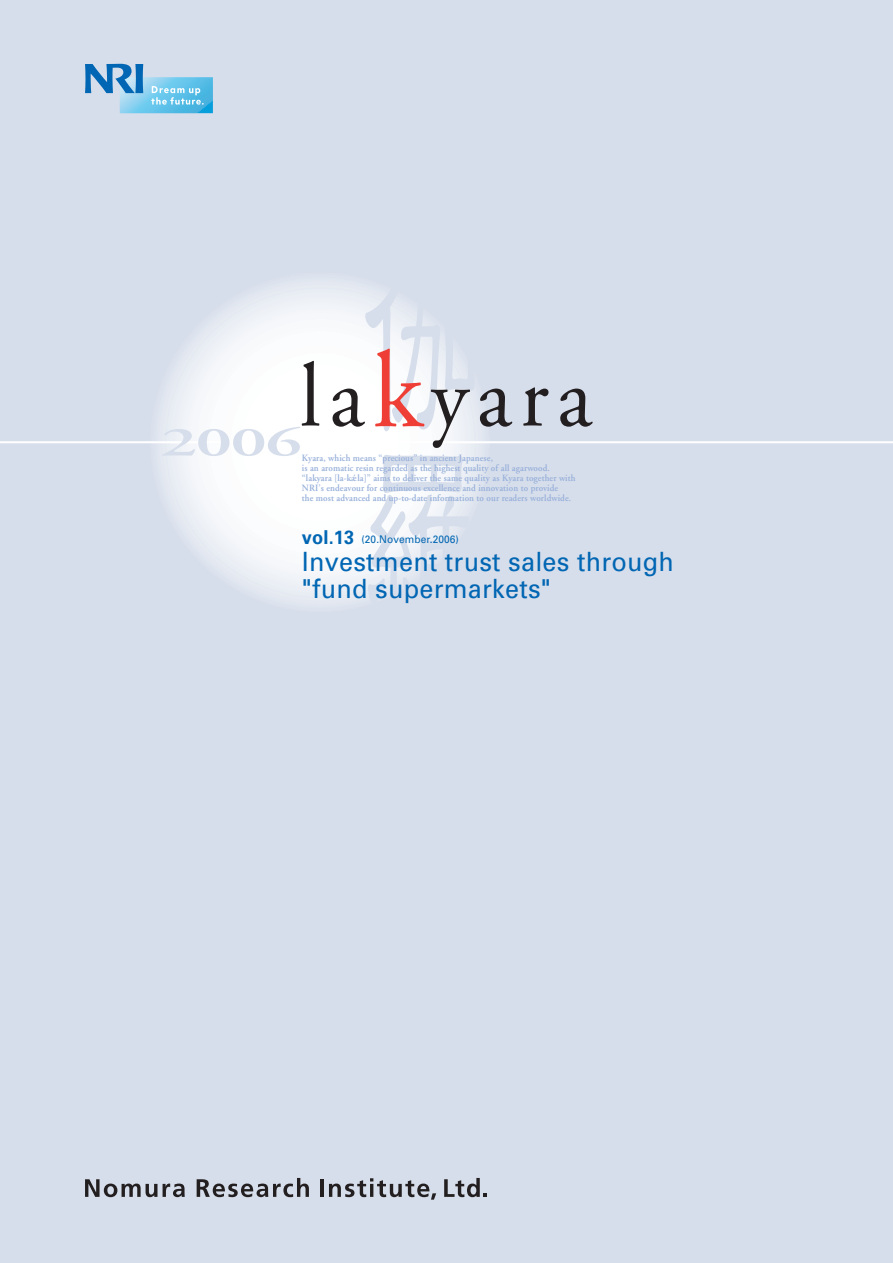
<style>
.page{position:relative;width:893px;height:1263px;background:#d7deeb}
.page>*{position:absolute;margin:0;border:0;box-sizing:border-box;transform-origin:0 0}
.t1{font:90.3px "Adobe Garamond";letter-spacing:.1em;color:#231f20;scale:.95 1}
.t2{font:600 41.4px "Adobe Garamond";color:#d7deeb;scale:1.75 1}
.t3{font:26.55px/26.5px "Univers";letter-spacing:.01em;color:#0166b3;scale:.95 1}
.t4{font:10.65px "Univers";letter-spacing:.01em;color:#0166b3;scale:.95 1}
.t5{font:600 9.6px/10.1px "Adobe Garamond";letter-spacing:.01em;color:#96afda;scale:.95 1}
.s1{font-size:108.45px;color:#ee3e35}
.s2{font-weight:700;font-size:19.2px}
</style>
<div class="page">
<svg style="left:150px;top:272px;width:340px;height:340px"></svg>
<svg style="left:365px;top:278px;width:110px;height:153px"></svg>
<svg style="left:368px;top:455px;width:110px;height:150px"></svg>
<hr style="left:0;top:441px;width:893px;height:2px;background:#fff">
<svg style="left:85px;top:64px;width:128px;height:49px"></svg>
<svg style="left:85px;top:1179px;width:72px;height:18px"></svg>
<svg style="left:163px;top:1183px;width:22px;height:14px"></svg>
<svg style="left:197px;top:1178px;width:112px;height:19px"></svg>
<hr style="left:320px;top:1179px;width:4px;height:18px;background:#231f20">
<svg style="left:329px;top:1178px;width:107px;height:21px"></svg>
<svg style="left:444px;top:1178px;width:43px;height:19px"></svg>
<h1 class="t1" style="left:300px;top:360px;width:309px">la<span class="s1">k</span>yara</h1>
<h2 class="t2" style="left:161px;top:426px;width:82px">2006</h2>
<p class="t5" style="left:302px;top:454px;width:290px">Kyara, which means “precious” in ancient Japanese,<br>is an aromatic resin regarded as the highest quality of all agarwood. “lakyara [la-kæ´ la]” aims to deliver the same quality as Kyara together with NRI’s endeavour for continuous excellence and innovation to provide<br>the most advanced and up-to-date information to our readers worldwide.</p>
<p class="t4" style="left:302px;top:535px;width:167px"><span class="s2">vol.13</span> (20.November.2006)</p>
<h3 class="t3" style="left:302px;top:551px;width:393px">Investment trust sales through "fund supermarkets"</h3>
</div>
